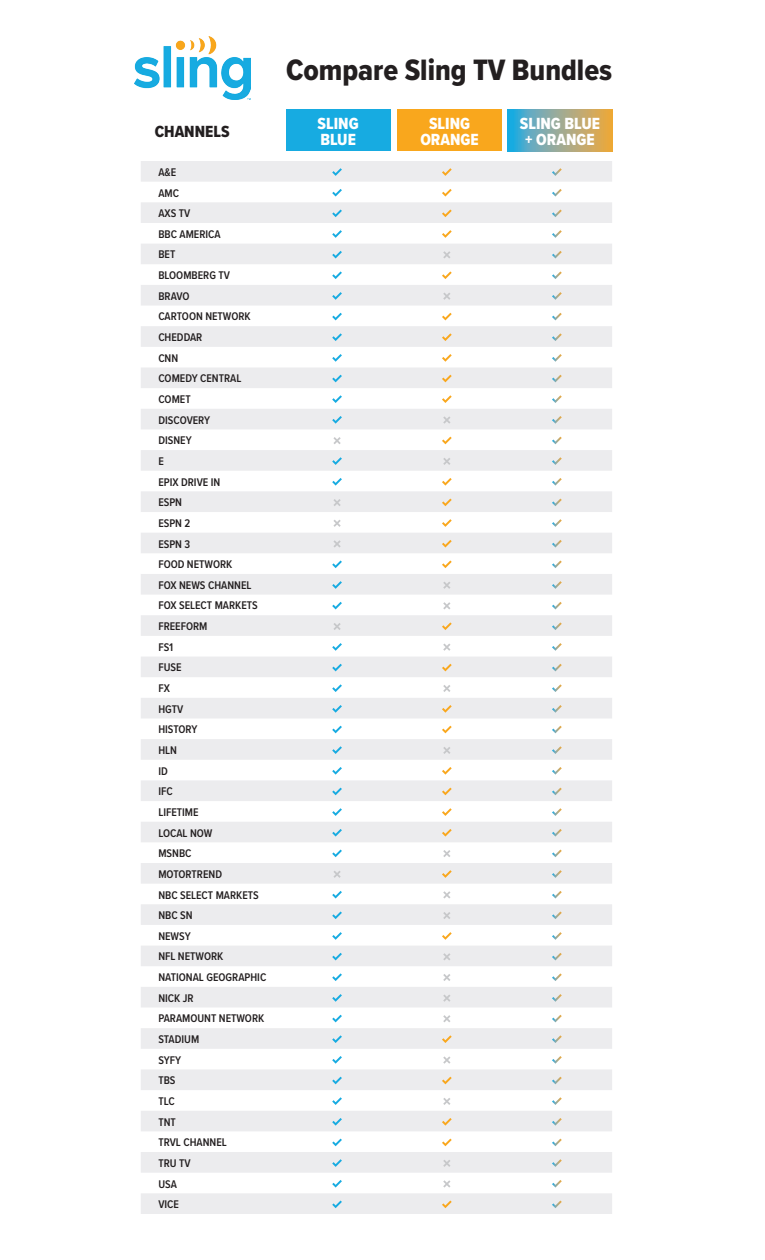
<style>
.page{position:relative;width:765px;height:1260px;background:#fff}
.page>*{position:absolute;margin:0;border:0;box-sizing:border-box;transform-origin:0 0}
.t1{font:30.62px "Proxima Nova Cond Extrabld";color:#231f20}
.t2{font:16.75px/16.8px "Proxima Nova Cond Extrabld";color:#fff;text-align:center}
.t3{font:16.75px "Proxima Nova Cond Extrabld";color:#231f20}
.t4{font:600 11.5px/20.6px "Proxima Nova Cond";color:#231f20}
</style>
<div class="page">
<div style="left:286px;top:109px;width:104px;height:42px;background:#17abe1"></div>
<div style="left:397px;top:109px;width:104px;height:42px;background:#f9a71d"></div>
<svg style="left:508px;top:109px;width:104px;height:42px;background:#94aa93"></svg>
<img style="left:134px;top:37px;width:116px;height:63px">
<svg style="left:141px;top:202px;width:471px;height:1012px;fill:#f1f1f3"></svg>
<div style="left:141px;top:161px;width:471px;height:21px;background:#ececee"></div>
<svg style="left:552px;top:168px;width:10px;height:8px"></svg>
<svg style="left:332px;top:189px;width:10px;height:8px"></svg>
<svg style="left:442px;top:189px;width:10px;height:8px"></svg>
<svg style="left:552px;top:189px;width:10px;height:8px"></svg>
<svg style="left:332px;top:210px;width:10px;height:7px"></svg>
<svg style="left:442px;top:210px;width:10px;height:7px"></svg>
<svg style="left:552px;top:210px;width:10px;height:7px"></svg>
<svg style="left:332px;top:230px;width:10px;height:8px"></svg>
<svg style="left:442px;top:230px;width:10px;height:8px"></svg>
<svg style="left:552px;top:230px;width:10px;height:8px"></svg>
<svg style="left:332px;top:251px;width:10px;height:7px"></svg>
<svg style="left:443px;top:251px;width:7px;height:7px"></svg>
<svg style="left:552px;top:251px;width:10px;height:7px"></svg>
<svg style="left:332px;top:271px;width:10px;height:8px"></svg>
<svg style="left:442px;top:271px;width:10px;height:8px"></svg>
<svg style="left:552px;top:271px;width:10px;height:8px"></svg>
<svg style="left:332px;top:292px;width:10px;height:8px"></svg>
<svg style="left:443px;top:293px;width:7px;height:7px"></svg>
<svg style="left:552px;top:292px;width:10px;height:8px"></svg>
<svg style="left:332px;top:313px;width:10px;height:7px"></svg>
<svg style="left:442px;top:313px;width:10px;height:7px"></svg>
<svg style="left:552px;top:313px;width:10px;height:7px"></svg>
<svg style="left:332px;top:333px;width:10px;height:8px"></svg>
<svg style="left:442px;top:333px;width:10px;height:8px"></svg>
<svg style="left:552px;top:333px;width:10px;height:8px"></svg>
<svg style="left:332px;top:354px;width:10px;height:8px"></svg>
<svg style="left:442px;top:354px;width:10px;height:8px"></svg>
<svg style="left:552px;top:354px;width:10px;height:8px"></svg>
<svg style="left:332px;top:375px;width:10px;height:7px"></svg>
<svg style="left:442px;top:375px;width:10px;height:7px"></svg>
<svg style="left:552px;top:375px;width:10px;height:7px"></svg>
<svg style="left:332px;top:395px;width:10px;height:8px"></svg>
<svg style="left:442px;top:395px;width:10px;height:8px"></svg>
<svg style="left:552px;top:395px;width:10px;height:8px"></svg>
<svg style="left:332px;top:416px;width:10px;height:8px"></svg>
<svg style="left:443px;top:416px;width:7px;height:8px"></svg>
<svg style="left:552px;top:416px;width:10px;height:8px"></svg>
<svg style="left:333px;top:437px;width:8px;height:7px"></svg>
<svg style="left:442px;top:437px;width:10px;height:7px"></svg>
<svg style="left:552px;top:437px;width:10px;height:7px"></svg>
<svg style="left:332px;top:457px;width:10px;height:8px"></svg>
<svg style="left:443px;top:458px;width:7px;height:7px"></svg>
<svg style="left:552px;top:457px;width:10px;height:8px"></svg>
<svg style="left:332px;top:478px;width:10px;height:8px"></svg>
<svg style="left:442px;top:478px;width:10px;height:8px"></svg>
<svg style="left:552px;top:478px;width:10px;height:8px"></svg>
<svg style="left:333px;top:499px;width:8px;height:7px"></svg>
<svg style="left:442px;top:499px;width:10px;height:7px"></svg>
<svg style="left:552px;top:499px;width:10px;height:7px"></svg>
<svg style="left:333px;top:520px;width:8px;height:7px"></svg>
<svg style="left:442px;top:519px;width:10px;height:8px"></svg>
<svg style="left:552px;top:519px;width:10px;height:8px"></svg>
<svg style="left:333px;top:540px;width:8px;height:8px"></svg>
<svg style="left:442px;top:540px;width:10px;height:8px"></svg>
<svg style="left:552px;top:540px;width:10px;height:8px"></svg>
<svg style="left:332px;top:560px;width:10px;height:8px"></svg>
<svg style="left:442px;top:560px;width:10px;height:8px"></svg>
<svg style="left:552px;top:560px;width:10px;height:8px"></svg>
<svg style="left:332px;top:581px;width:10px;height:8px"></svg>
<svg style="left:443px;top:582px;width:7px;height:7px"></svg>
<svg style="left:552px;top:581px;width:10px;height:8px"></svg>
<svg style="left:332px;top:602px;width:10px;height:7px"></svg>
<svg style="left:443px;top:602px;width:7px;height:7px"></svg>
<svg style="left:552px;top:602px;width:10px;height:7px"></svg>
<svg style="left:333px;top:623px;width:8px;height:7px"></svg>
<svg style="left:442px;top:622px;width:10px;height:8px"></svg>
<svg style="left:552px;top:622px;width:10px;height:8px"></svg>
<svg style="left:332px;top:643px;width:10px;height:8px"></svg>
<svg style="left:443px;top:644px;width:7px;height:7px"></svg>
<svg style="left:552px;top:643px;width:10px;height:8px"></svg>
<svg style="left:332px;top:664px;width:10px;height:7px"></svg>
<svg style="left:442px;top:664px;width:10px;height:7px"></svg>
<svg style="left:552px;top:664px;width:10px;height:7px"></svg>
<svg style="left:332px;top:684px;width:10px;height:8px"></svg>
<svg style="left:443px;top:685px;width:7px;height:7px"></svg>
<svg style="left:552px;top:684px;width:10px;height:8px"></svg>
<svg style="left:332px;top:705px;width:10px;height:8px"></svg>
<svg style="left:442px;top:705px;width:10px;height:8px"></svg>
<svg style="left:552px;top:705px;width:10px;height:8px"></svg>
<svg style="left:332px;top:726px;width:10px;height:7px"></svg>
<svg style="left:442px;top:726px;width:10px;height:7px"></svg>
<svg style="left:552px;top:726px;width:10px;height:7px"></svg>
<svg style="left:332px;top:746px;width:10px;height:8px"></svg>
<svg style="left:443px;top:747px;width:7px;height:7px"></svg>
<svg style="left:552px;top:746px;width:10px;height:8px"></svg>
<svg style="left:332px;top:767px;width:10px;height:8px"></svg>
<svg style="left:442px;top:767px;width:10px;height:8px"></svg>
<svg style="left:552px;top:767px;width:10px;height:8px"></svg>
<svg style="left:332px;top:788px;width:10px;height:7px"></svg>
<svg style="left:442px;top:788px;width:10px;height:7px"></svg>
<svg style="left:552px;top:788px;width:10px;height:7px"></svg>
<svg style="left:332px;top:808px;width:10px;height:8px"></svg>
<svg style="left:442px;top:808px;width:10px;height:8px"></svg>
<svg style="left:552px;top:808px;width:10px;height:8px"></svg>
<svg style="left:332px;top:829px;width:10px;height:8px"></svg>
<svg style="left:442px;top:829px;width:10px;height:8px"></svg>
<svg style="left:552px;top:829px;width:10px;height:8px"></svg>
<svg style="left:332px;top:850px;width:10px;height:7px"></svg>
<svg style="left:443px;top:850px;width:7px;height:7px"></svg>
<svg style="left:552px;top:850px;width:10px;height:7px"></svg>
<svg style="left:333px;top:871px;width:8px;height:7px"></svg>
<svg style="left:442px;top:870px;width:10px;height:8px"></svg>
<svg style="left:552px;top:870px;width:10px;height:8px"></svg>
<svg style="left:332px;top:891px;width:10px;height:8px"></svg>
<svg style="left:443px;top:891px;width:7px;height:8px"></svg>
<svg style="left:552px;top:891px;width:10px;height:8px"></svg>
<svg style="left:332px;top:911px;width:10px;height:8px"></svg>
<svg style="left:443px;top:912px;width:7px;height:7px"></svg>
<svg style="left:552px;top:911px;width:10px;height:8px"></svg>
<svg style="left:332px;top:932px;width:10px;height:8px"></svg>
<svg style="left:442px;top:932px;width:10px;height:8px"></svg>
<svg style="left:552px;top:932px;width:10px;height:8px"></svg>
<svg style="left:332px;top:953px;width:10px;height:7px"></svg>
<svg style="left:443px;top:953px;width:7px;height:7px"></svg>
<svg style="left:552px;top:953px;width:10px;height:7px"></svg>
<svg style="left:332px;top:973px;width:10px;height:8px"></svg>
<svg style="left:443px;top:974px;width:7px;height:7px"></svg>
<svg style="left:552px;top:973px;width:10px;height:8px"></svg>
<svg style="left:332px;top:994px;width:10px;height:8px"></svg>
<svg style="left:443px;top:994px;width:7px;height:8px"></svg>
<svg style="left:552px;top:994px;width:10px;height:8px"></svg>
<svg style="left:332px;top:1015px;width:10px;height:7px"></svg>
<svg style="left:443px;top:1015px;width:7px;height:7px"></svg>
<svg style="left:552px;top:1015px;width:10px;height:7px"></svg>
<svg style="left:332px;top:1035px;width:10px;height:8px"></svg>
<svg style="left:442px;top:1035px;width:10px;height:8px"></svg>
<svg style="left:552px;top:1035px;width:10px;height:8px"></svg>
<svg style="left:332px;top:1056px;width:10px;height:8px"></svg>
<svg style="left:443px;top:1056px;width:7px;height:8px"></svg>
<svg style="left:552px;top:1056px;width:10px;height:8px"></svg>
<svg style="left:332px;top:1077px;width:10px;height:7px"></svg>
<svg style="left:442px;top:1077px;width:10px;height:7px"></svg>
<svg style="left:552px;top:1077px;width:10px;height:7px"></svg>
<svg style="left:332px;top:1097px;width:10px;height:8px"></svg>
<svg style="left:443px;top:1098px;width:7px;height:7px"></svg>
<svg style="left:552px;top:1097px;width:10px;height:8px"></svg>
<svg style="left:332px;top:1118px;width:10px;height:8px"></svg>
<svg style="left:442px;top:1118px;width:10px;height:8px"></svg>
<svg style="left:552px;top:1118px;width:10px;height:8px"></svg>
<svg style="left:332px;top:1139px;width:10px;height:7px"></svg>
<svg style="left:442px;top:1139px;width:10px;height:7px"></svg>
<svg style="left:552px;top:1139px;width:10px;height:7px"></svg>
<svg style="left:332px;top:1159px;width:10px;height:8px"></svg>
<svg style="left:443px;top:1160px;width:7px;height:7px"></svg>
<svg style="left:552px;top:1159px;width:10px;height:8px"></svg>
<svg style="left:332px;top:1180px;width:10px;height:8px"></svg>
<svg style="left:443px;top:1180px;width:7px;height:8px"></svg>
<svg style="left:552px;top:1180px;width:10px;height:8px"></svg>
<svg style="left:332px;top:1201px;width:10px;height:7px"></svg>
<svg style="left:442px;top:1201px;width:10px;height:7px"></svg>
<svg style="left:552px;top:1201px;width:10px;height:7px"></svg>
<h2 class="t3" style="left:155px;top:119px;width:76px">CHANNELS</h2>
<p class="t4" style="left:158px;top:161px;width:110px">A&amp;E<br>AMC<br>AXS TV<br>BBC AMERICA<br>BET<br>BLOOMBERG TV<br>BRAVO<br>CARTOON NETWORK<br>CHEDDAR<br>CNN<br>COMEDY CENTRAL<br>COMET<br>DISCOVERY<br>DISNEY<br>E<br>EPIX DRIVE IN<br>ESPN<br>ESPN 2<br>ESPN 3<br>FOOD NETWORK<br>FOX NEWS CHANNEL<br>FOX SELECT MARKETS<br>FREEFORM<br>FS1<br>FUSE<br>FX<br>HGTV<br>HISTORY<br>HLN<br>ID<br>IFC<br>LIFETIME<br>LOCAL NOW<br>MSNBC<br>MOTORTREND<br>NBC SELECT MARKETS<br>NBC SN<br>NEWSY<br>NFL NETWORK<br>NATIONAL GEOGRAPHIC<br>NICK JR<br>PARAMOUNT NETWORK<br>STADIUM<br>SYFY<br>TBS<br>TLC<br>TNT<br>TRVL CHANNEL<br>TRU TV<br>USA<br>VICE</p>
<h1 class="t1" style="left:286px;top:47px;width:328px">Compare Sling TV Bundles</h1>
<h2 class="t2" style="left:318px;top:114px;width:43px;text-align:left">SLING<br>BLUE</h2>
<h2 class="t2" style="left:420px;top:114px;width:60px">SLING<br>ORANGE</h2>
<h2 class="t2" style="left:520px;top:114px;width:82px">SLING BLUE + ORANGE</h2>
</div>
